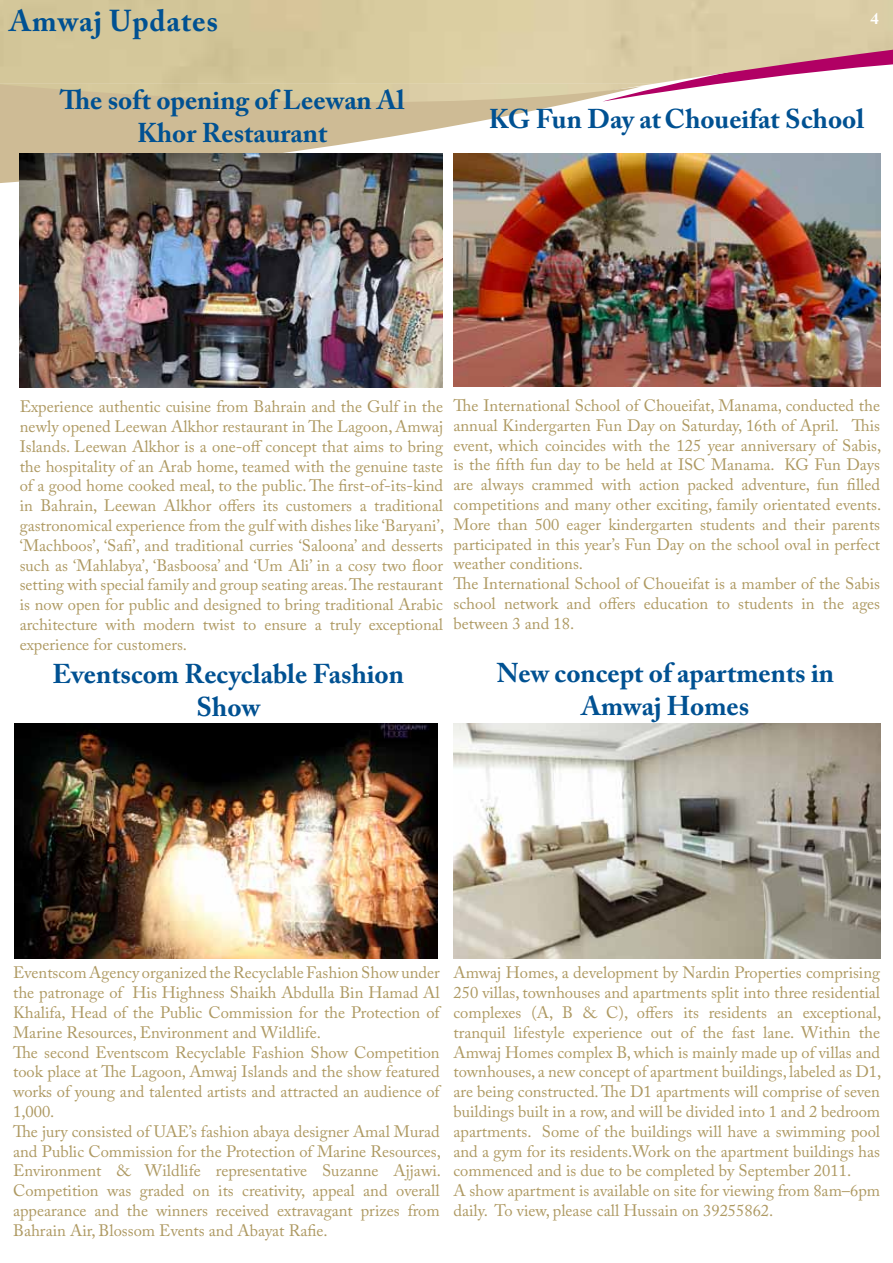
<style>
.page{position:relative;width:893px;height:1263px;background:#fff}
.page>*{position:absolute;margin:0;border:0;box-sizing:border-box;transform-origin:0 0}
.t1{font:700 30px "Adobe Caslon Pro";letter-spacing:.03em;color:#005192}
.t2{font:700 27px/32.4px "Adobe Caslon Pro";color:#005192;text-align:center}
.t3{font:16.5px/19.8px "Adobe Caslon Pro";color:#ae9962}
.t4{font:700 16.5px "Adobe Caslon Pro";color:#fff}
</style>
<div class="page">
<svg style="left:642px;top:84px;width:239px;height:76px"></svg>
<img style="left:0;top:0;width:893px;height:84px">
<svg style="left:0;top:82px;width:642px;height:103px;fill:#cebb95"></svg>
<img style="left:453px;top:154px;width:427px;height:232px">
<img style="left:20px;top:153px;width:423px;height:235px">
<img style="left:453px;top:723px;width:427px;height:236px">
<img style="left:15px;top:723px;width:423px;height:236px">
<h1 class="t1" style="left:10px;top:3px;width:210px">Amwaj Updates</h1>
<p class="t4" style="left:870px;top:9px;width:10px">4</p>
<h2 class="t2" style="left:60px;top:84px;width:346px">The soft opening of Leewan Al<br>Khor Restaurant</h2>
<h2 class="t2" style="left:489px;top:103px;width:377px">KG Fun Day atChoueifat School</h2>
<p class="t3" style="left:20px;top:397px;width:426px;text-align:justify">Experience authentic cuisine from Bahrain and the Gulf in the newly opened Leewan Alkhor restaurant in The Lagoon, Amwaj Islands. Leewan Alkhor is a one-off concept that aims to bring the hospitality of an Arab home, teamed with the genuine taste of a good home cooked meal, to the public. The first-of-its-kind in Bahrain, Leewan Alkhor offers its customers a traditional gastronomical experience from the gulf with dishes like ‘Baryani’, ‘Machboos’, ‘Safi’, and traditional curries ‘Saloona’ and desserts such as ‘Mahlabya’, ‘Basboosa’ and ‘Um Ali’ in a cosy two floor setting with special family and group seating areas. The restaurant is now open for public and designed to bring traditional Arabic architecture with modern twist to ensure a truly exceptional experience for customers.</p>
<p class="t3" style="left:453px;top:395px;width:429px">The International School of Choueifat, Manama, conducted the annual Kindergarten Fun Day on Saturday, 16th of April. This event, which coincides with the 125 year anniversary of Sabis, is the fifth fun day to be held at ISC Manama. KG Fun Days are always crammed with action packed adventure, fun filled competitions and many other exciting, family orientated events.<br>More than 500 eager kindergarten students and their parents participated in this year’s Fun Day on the school oval in perfect weather conditions.<br>The International School of Choueifat is a mamber of the Sabis school network and offers education to students in the ages between 3 and 18.</p>
<h2 class="t2" style="left:52px;top:658px;width:353px">Eventscom Recyclable Fashion<br>Show</h2>
<h2 class="t2" style="left:497px;top:657px;width:339px">New concept of apartments in<br>Amwaj Homes</h2>
<p class="t3" style="left:13px;top:963px;width:429px">Eventscom Agency organized the Recyclable Fashion Show under the patronage of His Highness Shaikh Abdulla Bin Hamad Al Khalifa, Head of the Public Commission for the Protection of Marine Resources, Environment and Wildlife.<br>The second Eventscom Recyclable Fashion Show Competition took place at The Lagoon, Amwaj Islands and the show featured works of young and talented artists and attracted an audience of 1,000.<br>The jury consisted of UAE’s fashion abaya designer Amal Murad and Public Commission for the Protection of Marine Resources, Environment &amp; Wildlife representative Suzanne Ajjawi.<br>Competition was graded on its creativity, appeal and overall appearance and the winners received extravagant prizes from Bahrain Air, Blossom Events and Abayat Rafie.</p>
<p class="t3" style="left:453px;top:963px;width:429px">Amwaj Homes, a development by Nardin Properties comprising 250 villas, townhouses and apartments split into three residential complexes (A, B &amp; C), offers its residents an exceptional, tranquil lifestyle experience out of the fast lane. Within the Amwaj Homes complex B, which is mainly made up of villas and townhouses, a new concept of apartment buildings, labeled as D1, are being constructed. The D1 apartments will comprise of seven buildings built in a row, and will be divided into 1 and 2 bedroom apartments. Some of the buildings will have a swimming pool and a gym for its residents.Work on the apartment buildings has commenced and is due to be completed by September 2011.<br>A show apartment is available on site for viewing from 8am–6pm daily. To view, please call Hussain on 39255862.</p>
</div>
